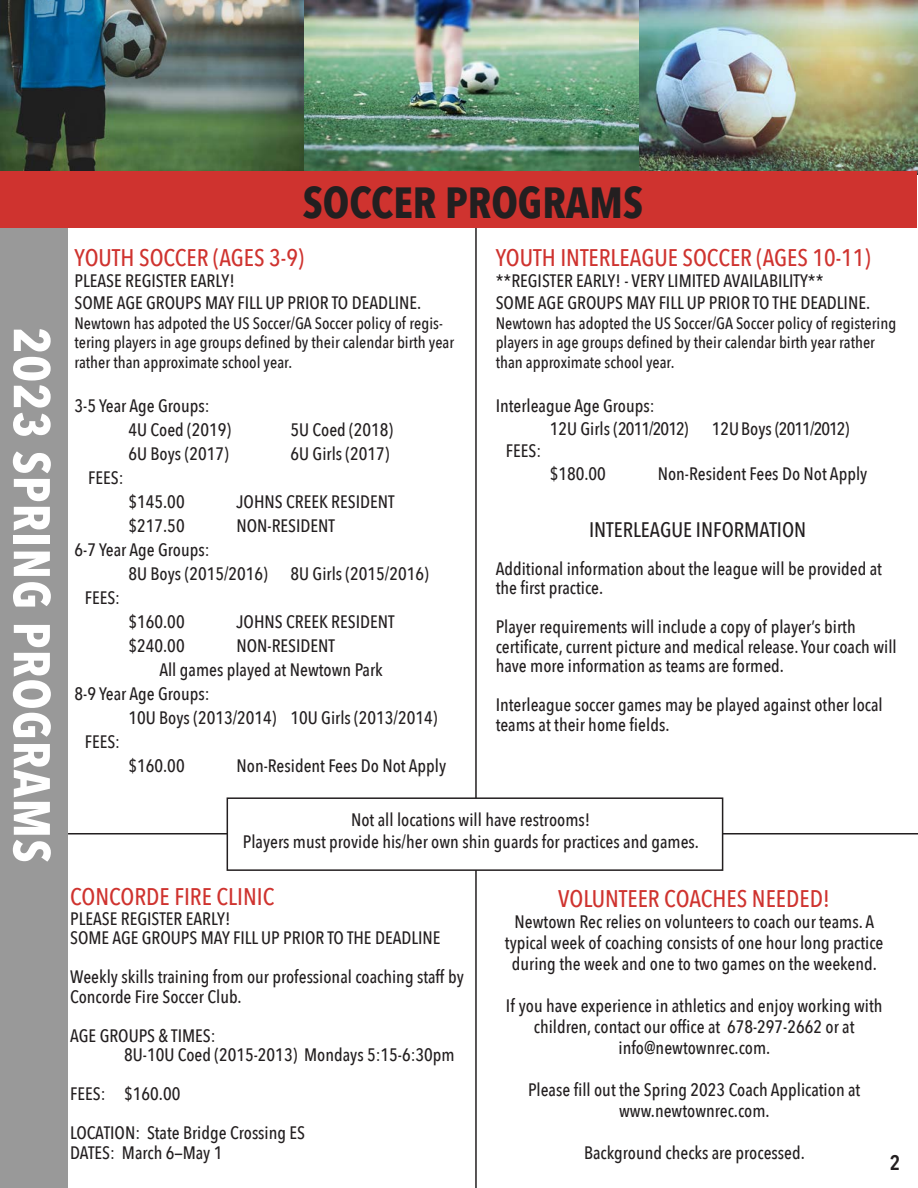
<style>
.page{position:relative;width:918px;height:1188px;background:#fff}
.page>*{position:absolute;margin:0;border:0;box-sizing:border-box;transform-origin:0 0}
.t1{font:700 51px "Avenir Next Condensed";letter-spacing:.025em;color:#fff}
.t2{font:700 43.5px "Avenir Next Condensed";color:#231f20}
.t3{font:500 24px "Avenir Next Condensed";color:#cf332f}
.t4{font:500 21px "Avenir Next Condensed";color:#231f20}
.t5{font:600 21px "Avenir Next Condensed";color:#231f20}
.t6{font:500 18px/19.5px "Avenir Next Condensed";color:#231f20}
.t7{font:500 18px "Avenir Next Condensed";letter-spacing:-.025em;color:#231f20}
.t8{font:500 18px "Avenir Next Condensed";letter-spacing:-.05em;color:#231f20}
.t9{font:500 16.5px/19.8px "Avenir Next Condensed";color:#231f20}
</style>
<div class="page">
<img style="left:0;top:0;width:639px;height:175px">
<img style="left:637px;top:1px;width:280px;height:170px">
<hr style="left:475px;top:227px;width:2px;height:961px;background:#231f20">
<hr style="left:68px;top:833px;width:850px;height:2px;background:#231f20">
<div style="left:227px;top:798px;width:496px;height:72px;background:#fff"></div>
<div style="left:227px;top:797px;width:496px;height:74px;border:2px solid #231f20"></div>
<div style="left:0;top:175px;width:68px;height:1012px;background:#999"></div>
<div style="left:1px;top:171px;width:916px;height:57px;background:#cf332f"></div>
<p class="t1" style="left:63px;top:327px;width:537px;rotate:90deg">2023 SPRING PROGRAMS</p>
<p class="t2" style="left:303px;top:176px;width:342px">SOCCER PROGRAMS</p>
<p class="t3" style="left:75px;top:243px;width:231px">YOUTH SOCCER (AGES 3-9)</p>
<p class="t6" style="left:75px;top:271px;width:162px">PLEASE REGISTER EARLY!</p>
<p class="t6" style="left:75px;top:293px;width:348px">SOME AGE GROUPS MAY FILL UP PRIOR TO DEADLINE.</p>
<p class="t9" style="left:75px;top:313px;width:381px">Newtown has adpoted the US Soccer/GA Soccer policy of regis&shy;tering players in age groups defined by their calendar birth year rather than approximate school year.</p>
<p class="t6" style="left:75px;top:396px;width:137px">3-5 Year Age Groups:</p>
<p class="t6" style="left:129px;top:420px;width:104px">4U Coed (2019)</p>
<p class="t6" style="left:291px;top:420px;width:104px">5U Coed (2018)</p>
<p class="t6" style="left:129px;top:444px;width:102px">6U Boys (2017)</p>
<p class="t6" style="left:291px;top:444px;width:101px">6U Girls (2017)</p>
<p class="t6" style="left:88px;top:468px;width:37px">FEES:</p>
<p class="t6" style="left:129px;top:492px;width:58px">$145.00</p>
<p class="t6" style="left:237px;top:492px;width:160px">JOHNS CREEK RESIDENT</p>
<p class="t6" style="left:129px;top:516px;width:58px">$217.50</p>
<p class="t6" style="left:237px;top:516px;width:100px">NON-RESIDENT</p>
<p class="t6" style="left:75px;top:540px;width:137px">6-7 Year Age Groups:</p>
<p class="t6" style="left:129px;top:564px;width:141px">8U Boys (2015/2016)</p>
<p class="t6" style="left:291px;top:564px;width:140px">8U Girls (2015/2016)</p>
<p class="t6" style="left:85px;top:588px;width:37px">FEES:</p>
<p class="t6" style="left:129px;top:612px;width:58px">$160.00</p>
<p class="t6" style="left:237px;top:612px;width:160px">JOHNS CREEK RESIDENT</p>
<p class="t6" style="left:129px;top:636px;width:58px">$240.00</p>
<p class="t6" style="left:237px;top:636px;width:100px">NON-RESIDENT</p>
<p class="t6" style="left:159px;top:660px;width:225px">All games played at Newtown Park</p>
<p class="t6" style="left:75px;top:684px;width:137px">8-9 Year Age Groups:</p>
<p class="t6" style="left:129px;top:708px;width:310px">10U Boys (2013/2014) 10U Girls (2013/2014)</p>
<p class="t6" style="left:85px;top:732px;width:37px">FEES:</p>
<p class="t6" style="left:129px;top:756px;width:58px">$160.00</p>
<p class="t6" style="left:237px;top:756px;width:211px">Non-Resident Fees Do Not Apply</p>
<p class="t3" style="left:496px;top:243px;width:376px">YOUTH INTERLEAGUE SOCCER (AGES 10-11)</p>
<p class="t6" style="left:496px;top:271px;width:329px">**REGISTER EARLY! - VERY LIMITED AVAILABILITY**</p>
<p class="t6" style="left:496px;top:293px;width:376px">SOME AGE GROUPS MAY FILL UP PRIOR TO THE DEADLINE.</p>
<p class="t9" style="left:496px;top:313px;width:402px">Newtown has adopted the US Soccer/GA Soccer policy of registering players in age groups defined by their calendar birth year rather than approximate school year.</p>
<p class="t6" style="left:496px;top:396px;width:160px">Interleague Age Groups:</p>
<p class="t7" style="left:550px;top:418px;width:140px">12U Girls (2011/2012)</p>
<p class="t8" style="left:712px;top:418px;width:139px">12U Boys (2011/2012)</p>
<p class="t6" style="left:506px;top:441px;width:37px">FEES:</p>
<p class="t6" style="left:550px;top:464px;width:58px">$180.00</p>
<p class="t6" style="left:658px;top:464px;width:211px">Non-Resident Fees Do Not Apply</p>
<p class="t4" style="left:589px;top:517px;width:219px">INTERLEAGUE INFORMATION</p>
<p class="t6" style="left:496px;top:559px;width:388px">Additional information about the league will be provided at the first practice.</p>
<p class="t6" style="left:496px;top:617px;width:361px">Player requirements will include a copy of player’s birth</p>
<p class="t6" style="left:496px;top:637px;width:403px">certificate, current picture and medical release. Your coach will have more information as teams are formed.</p>
<p class="t6" style="left:496px;top:695px;width:389px">Interleague soccer games may be played against other local teams at their home fields.</p>
<p class="t6" style="left:351px;top:810px;width:241px">Not all locations will have restrooms!</p>
<p class="t6" style="left:243px;top:832px;width:458px">Players must provide his/her own shin guards for practices and games.</p>
<p class="t3" style="left:558px;top:884px;width:274px">VOLUNTEER COACHES NEEDED!</p>
<p class="t6" style="left:505px;top:911px;width:380px;line-height:21px;text-align:center">Newtown Rec relies on volunteers to coach our teams. A typical week of coaching consists of one hour long practice during the week and one to two games on the weekend.</p>
<p class="t6" style="left:506px;top:995px;width:378px;line-height:21px;text-align:center">If you have experience in athletics and enjoy working with children, contact our office at 678-297-2662 or at</p>
<p class="t6" style="left:619px;top:1038px;width:153px">info@newtownrec.com.</p>
<p class="t6" style="left:528px;top:1080px;width:334px">Please fill out the Spring 2023 Coach Application at</p>
<p class="t6" style="left:619px;top:1101px;width:152px">www.newtownrec.com.</p>
<p class="t6" style="left:584px;top:1143px;width:222px">Background checks are processed.</p>
<p class="t3" style="left:70px;top:882px;width:206px">CONCORDE FIRE CLINIC</p>
<p class="t6" style="left:70px;top:909px;width:162px">PLEASE REGISTER EARLY!</p>
<p class="t6" style="left:70px;top:928px;width:372px">SOME AGE GROUPS MAY FILL UP PRIOR TO THE DEADLINE</p>
<p class="t6" style="left:70px;top:967px;width:395px">Weekly skills training from our professional coaching staff by</p>
<p class="t6" style="left:70px;top:987px;width:173px">Concorde Fire Soccer Club.</p>
<p class="t6" style="left:70px;top:1026px;width:147px">AGE GROUPS &amp; TIMES:</p>
<p class="t6" style="left:124px;top:1045px;width:332px">8U-10U Coed (2015-2013) Mondays 5:15-6:30pm</p>
<p class="t6" style="left:70px;top:1084px;width:112px">FEES: $160.00</p>
<p class="t6" style="left:70px;top:1123px;width:236px">LOCATION: State Bridge Crossing ES</p>
<p class="t6" style="left:70px;top:1143px;width:154px">DATES: March 6—May 1</p>
<p class="t5" style="left:890px;top:1145px;width:12px">2</p>
</div>
